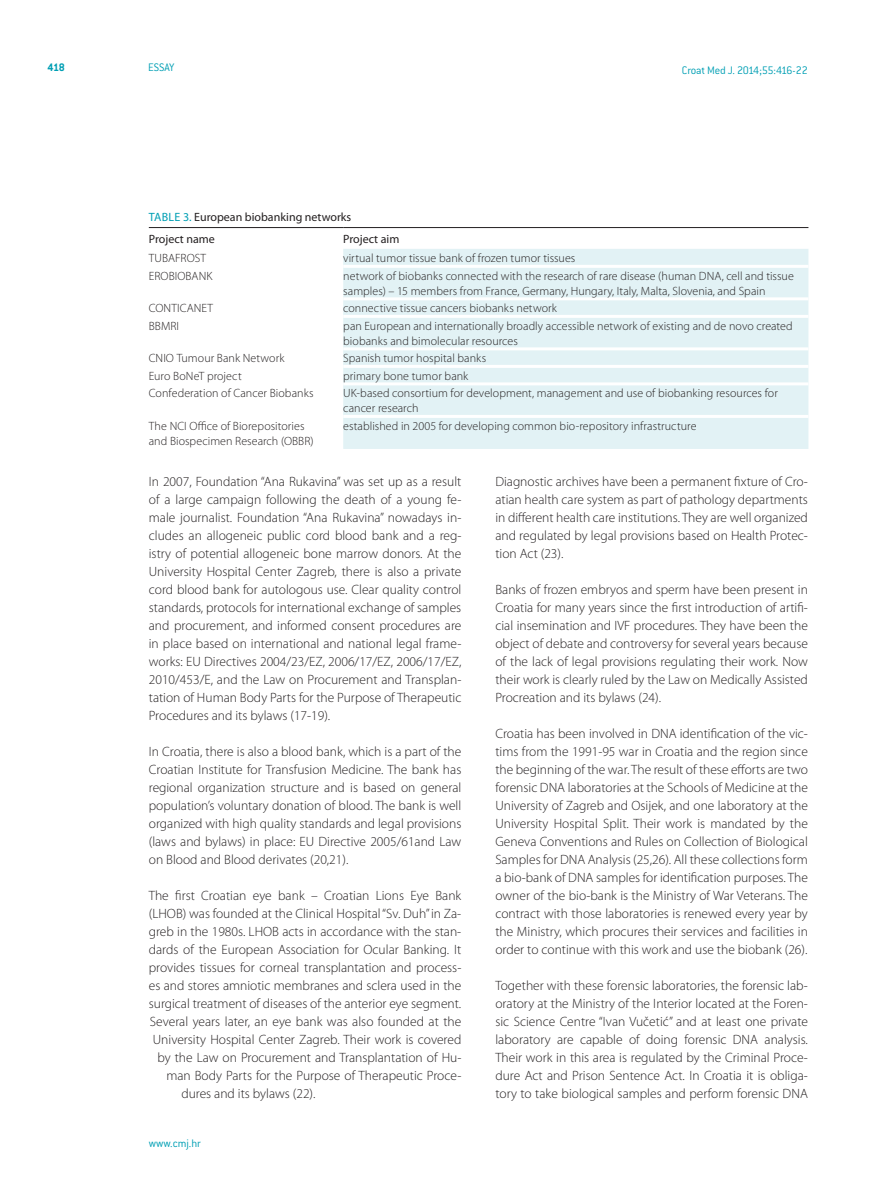
<style>
.page{position:relative;width:893px;height:1191px;background:#fff}
.page>*{position:absolute;margin:0;border:0;box-sizing:border-box;transform-origin:0 0}
.t1{font:300 13.5px/18px "Myriad Pro";color:#231f20;text-align:justify}
.t2{font:300 12px/15px "Myriad Pro";letter-spacing:.005em;color:#231f20}
.t3{font:12px/21.3px "Myriad Pro";color:#231f20}
.t4{font:300 12px "ITC Conduit LTCE";letter-spacing:-.015em;color:#009fb4}
.t5{font:12px "Myriad Pro";color:#009fb4}
.t6{font:700 12px "ITC Conduit LTCE";color:#009fb4}
.s1{color:#009fb4}
</style>
<div class="page">
<div style="left:343px;top:249px;width:465px;height:200px;background:#e2f2f5"></div>
<hr style="left:149px;top:227px;width:194px;height:1px;background:#231f20">
<hr style="left:343px;top:227px;width:465px;height:1px;background:#231f20">
<hr style="left:343px;top:265px;width:465px;height:3px;background:#fff">
<hr style="left:343px;top:297px;width:465px;height:3px;background:#fff">
<hr style="left:343px;top:315px;width:465px;height:3px;background:#fff">
<hr style="left:343px;top:347px;width:465px;height:3px;background:#fff">
<hr style="left:343px;top:365px;width:465px;height:3px;background:#fff">
<hr style="left:343px;top:382px;width:465px;height:3px;background:#fff">
<hr style="left:343px;top:415px;width:465px;height:3px;background:#fff">
<p class="t6" style="left:48px;top:60px;width:19px">418</p>
<p class="t4" style="left:148px;top:61px;width:28px">ESSAY</p>
<p class="t4" style="left:682px;top:63px;width:127px">Croat Med J. 2014;55:416-22</p>
<p class="t3" style="left:149px;top:206px;width:204px;text-indent:34px"><span class="s1">3.</span> European biobanking networks<br>Project name</p>
<p class="t5" style="left:149px;top:210px;width:8px">Table</p>
<p class="t3" style="left:343px;top:228px;width:58px">Project aim</p>
<p class="t2" style="left:149px;top:250px;width:59px">TUBAFROST</p>
<p class="t2" style="left:343px;top:250px;width:234px">virtual tumor tissue bank of frozen tumor tissues</p>
<p class="t2" style="left:149px;top:268px;width:65px">EROBIOBANK</p>
<p class="t2" style="left:343px;top:268px;width:452px">network of biobanks connected with the research of rare disease (human DNA, cell and tissue samples) – 15 members from France, Germany, Hungary, Italy, Malta, Slovenia, and Spain</p>
<p class="t2" style="left:149px;top:300px;width:66px">CONTICANET</p>
<p class="t2" style="left:343px;top:300px;width:215px">connective tissue cancers biobanks network</p>
<p class="t2" style="left:149px;top:318px;width:32px">BBMRI</p>
<p class="t2" style="left:343px;top:318px;width:451px">pan European and internationally broadly accessible network of existing and de novo created biobanks and bimolecular resources</p>
<p class="t2" style="left:149px;top:350px;width:137px">CNIO Tumour Bank Network</p>
<p class="t2" style="left:343px;top:350px;width:144px">Spanish tumor hospital banks</p>
<p class="t2" style="left:149px;top:368px;width:94px">Euro BoNeT project</p>
<p class="t2" style="left:343px;top:368px;width:127px">primary bone tumor bank</p>
<p class="t2" style="left:149px;top:385px;width:166px">Confederation of Cancer Biobanks</p>
<p class="t2" style="left:343px;top:385px;width:436px">UK-based consortium for development, management and use of biobanking resources for cancer research</p>
<p class="t2" style="left:149px;top:418px;width:166px">The NCI Office of Biorepositories and Biospecimen Research (OBBR)</p>
<p class="t2" style="left:343px;top:418px;width:355px">established in 2005 for developing common bio-repository infrastructure</p>
<p class="t1" style="left:149px;top:472px;width:314px">In 2007, Foundation “Ana Rukavina” was set up as a result of a large campaign following the death of a young fe&shy;male journalist. Foundation “Ana Rukavina” nowadays in&shy;cludes an allogeneic public cord blood bank and a reg&shy;istry of potential allogeneic bone marrow donors. At the University Hospital Center Zagreb, there is also a private cord blood bank for autologous use. Clear quality control standards, protocols for international exchange of samples and procurement, and informed consent procedures are in place based on international and national legal frame&shy;works: EU Directives 2004/23/EZ, 2006/17/EZ, 2006/17/EZ, 2010/453/E, and the Law on Procurement and Transplan&shy;tation of Human Body Parts for the Purpose of Therapeutic Procedures and its bylaws (17-19).</p>
<p class="t1" style="left:149px;top:742px;width:314px">In Croatia, there is also a blood bank, which is a part of the Croatian Institute for Transfusion Medicine. The bank has regional organization structure and is based on general population’s voluntary donation of blood. The bank is well organized with high quality standards and legal provisions (laws and bylaws) in place: EU Directive 2005/61and Law on Blood and Blood derivates (20,21).</p>
<p class="t1" style="left:149px;top:886px;width:314px">The first Croatian eye bank – Croatian Lions Eye Bank</p>
<p class="t1" style="left:149px;top:904px;width:314px">(LHOB) was founded at the Clinical Hospital “Sv. Duh” in Za-</p>
<p class="t1" style="left:149px;top:922px;width:314px">greb in the 1980s. LHOB acts in accordance with the stan-</p>
<p class="t1" style="left:149px;top:940px;width:314px">dards of the European Association for Ocular Banking. It</p>
<p class="t1" style="left:149px;top:958px;width:314px">provides tissues for corneal transplantation and process-</p>
<p class="t1" style="left:149px;top:976px;width:314px">es and stores amniotic membranes and sclera used in the</p>
<p class="t1" style="left:149px;top:994px;width:314px">surgical treatment of diseases of the anterior eye segment.</p>
<p class="t1" style="left:150px;top:1012px;width:313px">Several years later, an eye bank was also founded at the</p>
<p class="t1" style="left:153px;top:1030px;width:310px">University Hospital Center Zagreb. Their work is covered</p>
<p class="t1" style="left:157px;top:1048px;width:305px">by the Law on Procurement and Transplantation of Hu-</p>
<p class="t1" style="left:166px;top:1066px;width:296px">man Body Parts for the Purpose of Therapeutic Proce-</p>
<p class="t1" style="left:181px;top:1084px;width:136px">dures and its bylaws (22).</p>
<p class="t4" style="left:149px;top:1136px;width:54px">www.cmj.hr</p>
<p class="t1" style="left:495px;top:472px;width:314px">Diagnostic archives have been a permanent fixture of Cro&shy;atian health care system as part of pathology departments in different health care institutions. They are well organized and regulated by legal provisions based on Health Protec&shy;tion Act (23).</p>
<p class="t1" style="left:495px;top:580px;width:314px">Banks of frozen embryos and sperm have been present in Croatia for many years since the first introduction of artifi&shy;cial insemination and IVF procedures. They have been the object of debate and controversy for several years because of the lack of legal provisions regulating their work. Now their work is clearly ruled by the Law on Medically Assisted Procreation and its bylaws (24).</p>
<p class="t1" style="left:495px;top:724px;width:314px">Croatia has been involved in DNA identification of the vic&shy;tims from the 1991-95 war in Croatia and the region since the beginning of the war. The result of these efforts are two forensic DNA laboratories at the Schools of Medicine at the University of Zagreb and Osijek, and one laboratory at the University Hospital Split. Their work is mandated by the Geneva Conventions and Rules on Collection of Biological Samples for DNA Analysis (25,26). All these collections form a bio-bank of DNA samples for identification purposes. The owner of the bio-bank is the Ministry of War Veterans. The contract with those laboratories is renewed every year by the Ministry, which procures their services and facilities in order to continue with this work and use the biobank (26).</p>
<p class="t1" style="left:495px;top:976px;width:314px">Together with these forensic laboratories, the forensic lab&shy;oratory at the Ministry of the Interior located at the Foren&shy;sic Science Centre “Ivan Vučetić” and at least one private laboratory are capable of doing forensic DNA analysis.<br>Their work in this area is regulated by the Criminal Proce&shy;dure Act and Prison Sentence Act. In Croatia it is obliga&shy;tory to take biological samples and perform forensic DNA</p>
</div>
